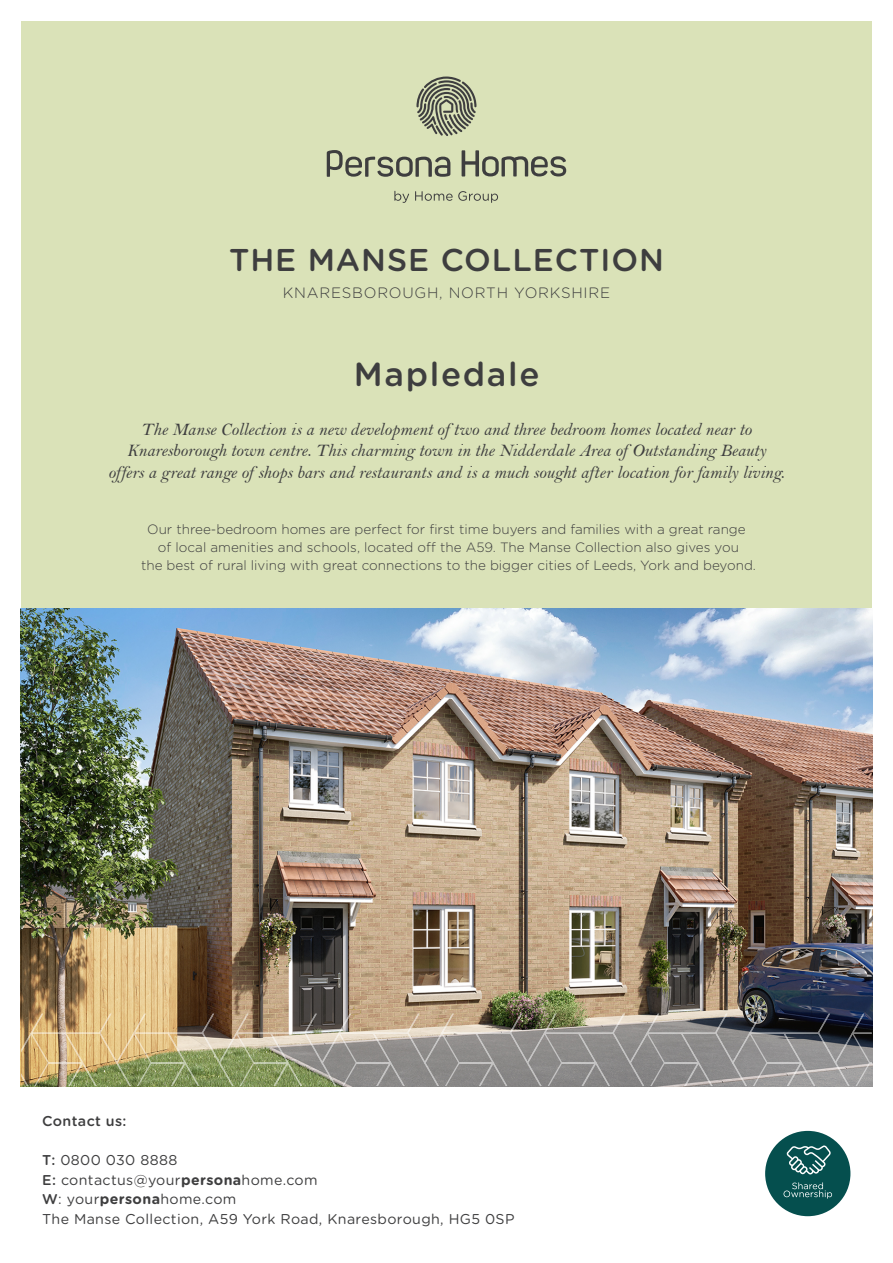
<style>
.page{position:relative;width:893px;height:1263px;background:#fff}
.page>*{position:absolute;margin:0;border:0;box-sizing:border-box;transform-origin:0 0}
.t1{font:500 33.45px "Gotham Rounded";letter-spacing:.05em;color:#3e3e3f}
.t2{font:500 31.5px "Gotham Rounded";letter-spacing:.03em;color:#3e3e3f}
.t3{font:18px "Bell MT Italic";letter-spacing:-.005em;color:#3e3e3f}
.t4{font:300 15px "Gotham Rounded";letter-spacing:.05em;color:#3e3e3f}
.t5{font:14.25px "Gotham Rounded";letter-spacing:.025em;color:#3e3e3f}
.t6{font:500 14.25px "Gotham Rounded";letter-spacing:.025em;color:#3e3e3f}
.t7{font:300 13.5px/18px "Gotham Rounded";color:#3e3e3f;text-align:center}
.s1{font-weight:500}
.s2{font-weight:700}
</style>
<div class="page">
<div style="left:21px;top:21px;width:851px;height:1039px;background:#dae2b8"></div>
<img style="left:21px;top:609px;width:851px;height:405px">
<div style="left:765px;top:1131px;width:85px;height:85px;background:#054f4e;border-radius:50%"></div>
<svg style="left:783px;top:1182px;width:49px;height:17px"></svg>
<svg style="left:787px;top:1145px;width:44px;height:29px"></svg>
<img style="left:21px;top:1014px;width:851px;height:72px">
<svg style="left:416px;top:77px;width:60px;height:59px"></svg>
<svg style="left:394px;top:191px;width:15px;height:12px"></svg>
<svg style="left:415px;top:191px;width:83px;height:12px"></svg>
<svg style="left:327px;top:150px;width:123px;height:27px"></svg>
<svg style="left:462px;top:150px;width:104px;height:26px"></svg>
<p class="t2" style="left:229px;top:237px;width:436px">THE MANSE COLLECTION</p>
<p class="t4" style="left:283px;top:282px;width:329px">KNARESBOROUGH, NORTH YORKSHIRE</p>
<p class="t1" style="left:354px;top:350px;width:187px">Mapledale</p>
<p class="t3" style="left:141px;top:418px;width:612px">The Manse Collection is a new development of two and three bedroom homes located near to</p>
<p class="t3" style="left:127px;top:440px;width:641px">Knaresborough town centre. This charming town in the Nidderdale Area of Outstanding Beauty</p>
<p class="t3" style="left:108px;top:461px;width:678px">offers a great range of shops bars and restaurants and is a much sought after location for family living.</p>
<p class="t7" style="left:141px;top:519px;width:616px">Our three-bedroom homes are perfect for first time buyers and families with a great range of local amenities and schools, located off the A59. The Manse Collection also gives you<br>the best of rural living with great connections to the bigger cities of Leeds, York and beyond.</p>
<p class="t6" style="left:42px;top:1111px;width:86px">Contact us:</p>
<p class="t5" style="left:42px;top:1150px;width:137px"><span class="s1">T:</span> 0800 030 8888</p>
<p class="t5" style="left:42px;top:1170px;width:277px"><span class="s1">E:</span> contactus@your<span class="s2">persona</span>home.com</p>
<p class="t5" style="left:42px;top:1189px;width:196px"><span class="s1">W</span>: your<span class="s2">persona</span>home.com</p>
<p class="t5" style="left:42px;top:1209px;width:474px">The Manse Collection, A59 York Road, Knaresborough, HG5 0SP</p>
</div>
